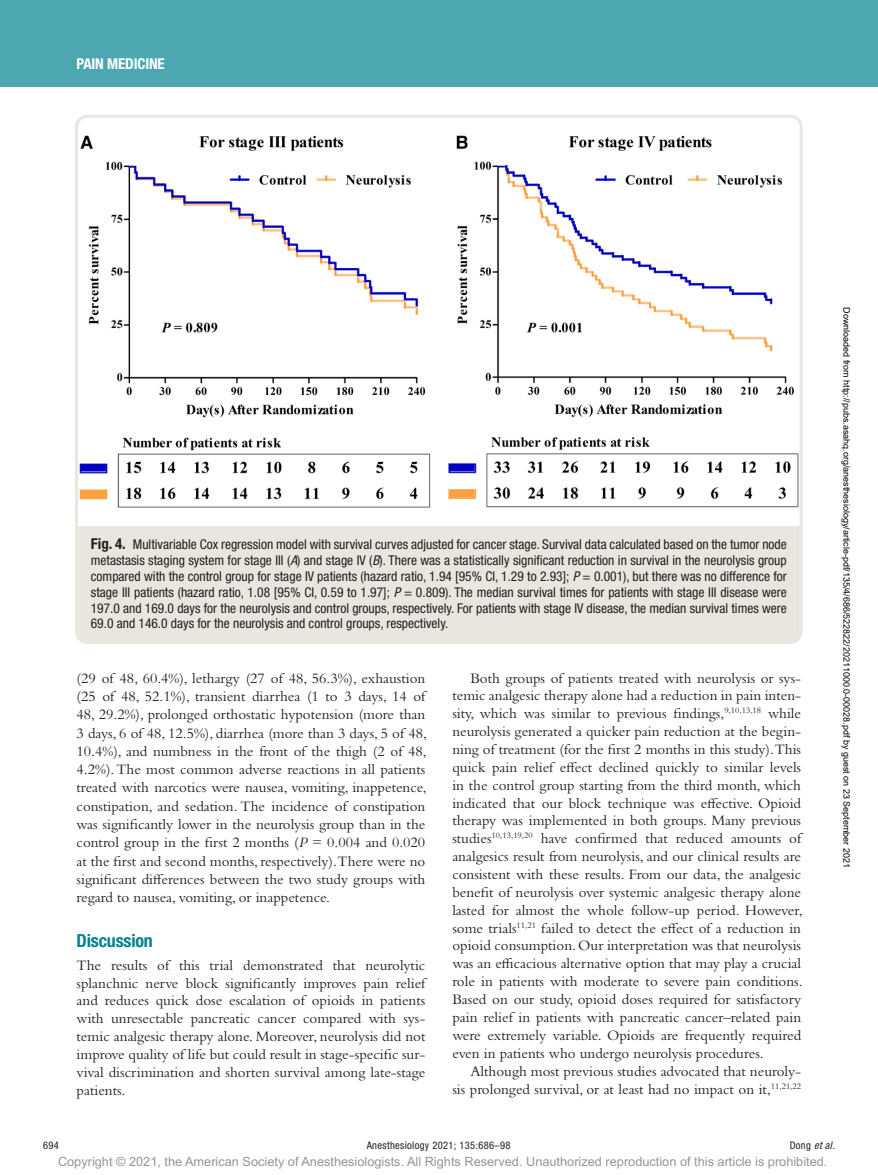
<style>
.page{position:relative;width:878px;height:1175px;background:#fff}
.page>*{position:absolute;margin:0;border:0;box-sizing:border-box;transform-origin:0 0}
.t1{font:700 condensed 18px "Helvetica Neue LT Std";letter-spacing:-.01em;color:#00828e}
.t2{font:15px/17.9px "Bembo Std";color:#231f20;text-align:justify}
.t3{font:700 condensed 15px "Helvetica Neue LT Std";letter-spacing:-.01em;color:#fff}
.t4{font:condensed 13.5px/15.8px "Helvetica Neue LT Std";color:#231f20;text-align:justify}
.t5{font:12.75px "Arial MT Std";color:#939598}
.t6{font:condensed 10.5px "Helvetica Neue LT Std";letter-spacing:.03em;color:#231f20}
.t7{font:italic condensed 10.5px "Helvetica Neue LT Std";color:#231f20}
.t8{font:9px "Arial";color:#000}
.s1{font-weight:700;font-size:15px}
.s2{font-style:italic}
.s3{font-style:normal}
</style>
<div class="page">
<div style="left:0;top:0;width:878px;height:86px;background:#4da7b0"></div>
<img style="left:79px;top:135px;width:719px;height:373px">
<div style="left:78px;top:526px;width:721px;height:115px;background:#e9e6df"></div>
<div style="left:75px;top:115px;width:727px;height:529px;border:3px solid #e9e6df;border-radius:11px"></div>
<p class="t3" style="left:77px;top:54px;width:90px">PAIN MEDICINE</p>
<p class="t4" style="left:91px;top:537px;width:697px"><span class="s1">Fig. 4.</span> Multivariable Cox regression model with survival curves adjusted for cancer stage. Survival data calculated based on the tumor node metastasis staging system for stage III (<span class="s2">A</span>) and stage IV (<span class="s2">B</span>). There was a statistically significant reduction in survival in the neurolysis group compared with the control group for stage IV patients (hazard ratio, 1.94 [95% CI, 1.29 to 2.93]; <span class="s2">P</span> = 0.001), but there was no difference for stage III patients (hazard ratio, 1.08 [95% CI, 0.59 to 1.97]; <span class="s2">P</span> = 0.809). The median survival times for patients with stage III disease were 197.0 and 169.0 days for the neurolysis and control groups, respectively. For patients with stage IV disease, the median survival times were 69.0 and 146.0 days for the neurolysis and control groups, respectively.</p>
<p class="t2" style="left:77px;top:668px;width:352px;line-height:18.3px">(29 of 48, 60.4%), lethargy (27 of 48, 56.3%), exhaustion (25 of 48, 52.1%), transient diarrhea (1 to 3 days, 14 of 48, 29.2%), prolonged orthostatic hypotension (more than 3 days, 6 of 48, 12.5%), diarrhea (more than 3 days, 5 of 48, 10.4%), and numbness in the front of the thigh (2 of 48, 4.2%). The most common adverse reactions in all patients treated with narcotics were nausea, vomiting, inappetence, constipation, and sedation. The incidence of constipation was significantly lower in the neurolysis group than in the control group in the first 2 months (<span class="s2">P</span> = 0.004 and 0.020 at the first and second months, respectively).There were no significant differences between the two study groups with regard to nausea, vomiting, or inappetence.</p>
<p class="t1" style="left:77px;top:930px;width:78px">Discussion</p>
<p class="t2" style="left:77px;top:955px;width:350px">The results of this trial demonstrated that neurolytic splanchnic nerve block significantly improves pain relief and reduces quick dose escalation of opioids in patients with unresectable pancreatic cancer compared with sys&shy;temic analgesic therapy alone. Moreover, neurolysis did not improve quality of life but could result in stage-specific sur&shy;vival discrimination and shorten survival among late-stage patients.</p>
<p class="t2" style="left:452px;top:668px;width:352px;text-indent:18px">Both groups of patients treated with neurolysis or sys&shy;temic analgesic therapy alone had a reduction in pain inten&shy;sity, which was similar to previous findings,<sup>9,10,13,18</sup> while neurolysis generated a quicker pain reduction at the begin&shy;ning of treatment (for the first 2 months in this study).This quick pain relief effect declined quickly to similar levels in the control group starting from the third month, which indicated that our block technique was effective. Opioid therapy was implemented in both groups. Many previous studies<sup>10,13,19,20</sup> have confirmed that reduced amounts of analgesics result from neurolysis, and our clinical results are consistent with these results. From our data, the analgesic benefit of neurolysis over systemic analgesic therapy alone lasted for almost the whole follow-up period. However, some trials<sup>11,21</sup> failed to detect the effect of a reduction in opioid consumption. Our interpretation was that neurolysis was an efficacious alternative option that may play a crucial role in patients with moderate to severe pain conditions.<br>Based on our study, opioid doses required for satisfactory pain relief in patients with pancreatic cancer–related pain were extremely variable. Opioids are frequently required even in patients who undergo neurolysis procedures.</p>
<p class="t2" style="left:452px;top:1061px;width:350px;line-height:18.3px;text-align:right">Although most previous studies advocated that neuroly-<br>sis prolonged survival, or at least had no impact on it,<sup>11,21,22</sup></p>
<p class="t8" style="left:850px;top:307px;width:562px;rotate:90deg">Downloaded from http://pubs.asahq.org/anesthesiology/article-pdf/135/4/686/522822/20211000.0-00028.pdf by guest on 23 September 2021</p>
<p class="t6" style="left:43px;top:1139px;width:17px">694</p>
<p class="t6" style="left:367px;top:1139px;width:145px">Anesthesiology 2021; 135:686–98</p>
<p class="t7" style="left:789px;top:1139px;width:47px"><span class="s3">Dong</span> et al.</p>
<p class="t5" style="left:58px;top:1154px;width:771px">Copyright © 2021, the American Society of Anesthesiologists. All Rights Reserved. Unauthorized reproduction of this article is prohibited.</p>
</div>
